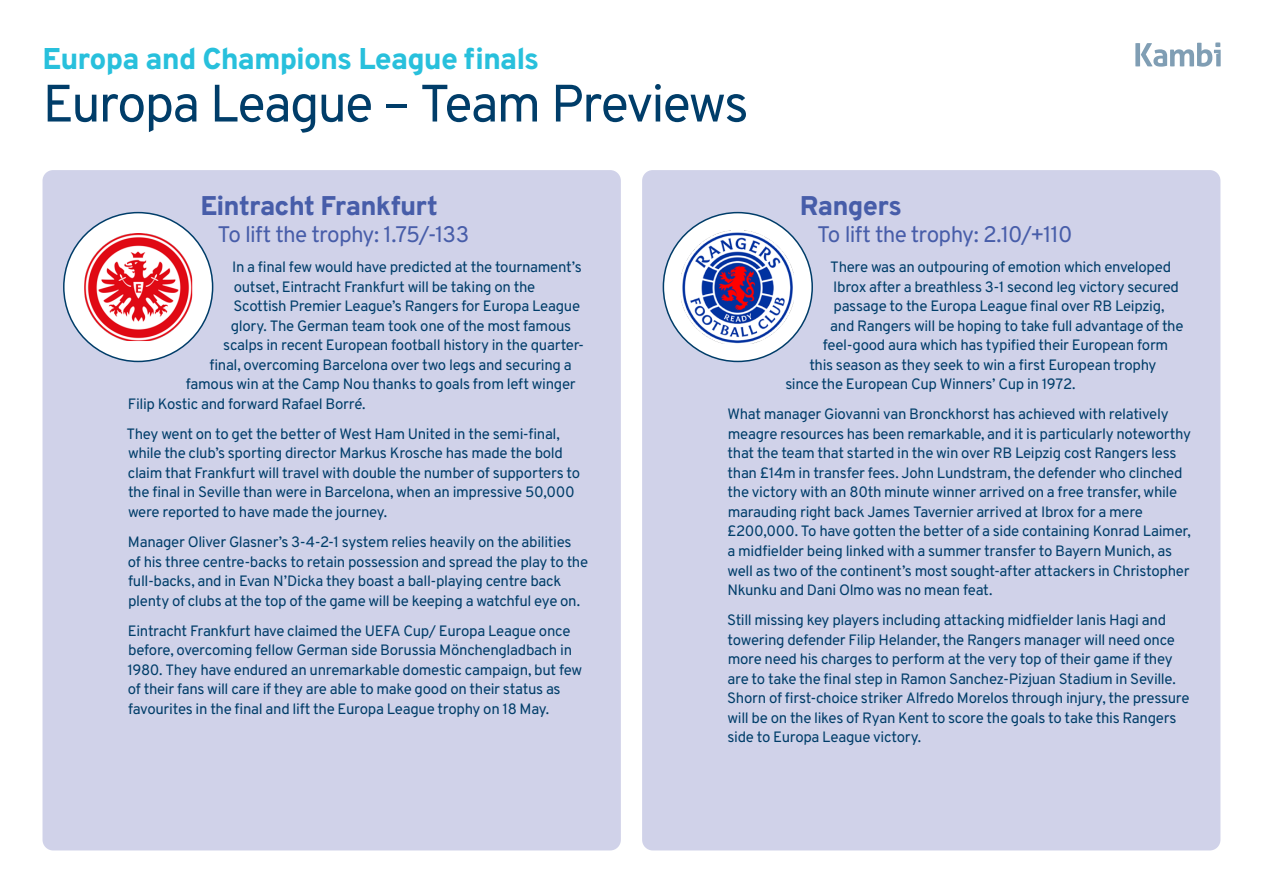
<style>
.page{position:relative;width:1263px;height:893px;background:#fff}
.page>*{position:absolute;margin:0;border:0;box-sizing:border-box;transform-origin:0 0}
.t1{font:52.5px "Overpass";letter-spacing:-.035em;color:#003d69}
.t2{font:800 30px "Overpass";letter-spacing:-.03em;color:#28c0dc}
.t3{font:800 27px "Overpass";letter-spacing:-.025em;color:#475da9}
.t4{font:22.5px "Overpass";letter-spacing:-.035em;color:#475da9}
.t5{font:15px/19.5px "Overpass";letter-spacing:-.02em;color:#003d69}
</style>
<div class="page">
<div style="left:43px;top:170px;width:578px;height:680px;background:#d0d2e9;border-radius:11px"></div>
<div style="left:642px;top:170px;width:578px;height:680px;background:#d0d2e9;border-radius:11px"></div>
<div style="left:64px;top:213px;width:149px;height:148px;background:#fff;border-radius:50%"></div>
<img style="left:84px;top:233px;width:108px;height:108px">
<div style="left:663px;top:213px;width:149px;height:148px;background:#fff;border-radius:50%"></div>
<img style="left:681px;top:230px;width:114px;height:114px">
<svg style="left:1135px;top:42px;width:86px;height:25px"></svg>
<h2 class="t2" style="left:43px;top:35px;width:498px">Europa and Champions League finals</h2>
<h1 class="t1" style="left:43px;top:61px;width:708px">Europa League – Team Previews</h1>
<h3 class="t3" style="left:200px;top:184px;width:239px">Eintracht Frankfurt</h3>
<h3 class="t4" style="left:218px;top:216px;width:253px">To lift the trophy: 1.75/-133</h3>
<p class="t5" style="left:232px;top:257px;width:351px">In a final few would have predicted at the tournament’s</p>
<p class="t5" style="left:234px;top:276px;width:303px">outset, Eintracht Frankfurt will be taking on the</p>
<p class="t5" style="left:233px;top:296px;width:348px">Scottish Premier League’s Rangers for Europa League</p>
<p class="t5" style="left:231px;top:315px;width:342px">glory. The German team took one of the most famous</p>
<p class="t5" style="left:223px;top:335px;width:362px">scalps in recent European football history in the quarter-</p>
<p class="t5" style="left:209px;top:354px;width:364px">final, overcoming Barcelona over two legs and securing a</p>
<p class="t5" style="left:186px;top:374px;width:391px">famous win at the Camp Nou thanks to goals from left winger</p>
<p class="t5" style="left:128px;top:393px;width:239px">Filip Kostic and forward Rafael Borré.</p>
<p class="t5" style="left:126px;top:423px;width:455px">They went on to get the better of West Ham United in the semi-final, while the club’s sporting director Markus Krosche has made the bold claim that Frankfurt will travel with double the number of supporters to the final in Seville than were in Barcelona, when an impressive 50,000 were reported to have made the journey.</p>
<p class="t5" style="left:128px;top:532px;width:462px">Manager Oliver Glasner’s 3-4-2-1 system relies heavily on the abilities of his three centre-backs to retain possession and spread the play to the full-backs, and in Evan N’Dicka they boast a ball-playing centre back plenty of clubs at the top of the game will be keeping a watchful eye on.</p>
<p class="t5" style="left:128px;top:620px;width:456px">Eintracht Frankfurt have claimed the UEFA Cup/ Europa League once before, overcoming fellow German side Borussia Mönchengladbach in 1980. They have endured an unremarkable domestic campaign, but few of their fans will care if they are able to make good on their status as favourites in the final and lift the Europa League trophy on 18 May.</p>
<h3 class="t3" style="left:800px;top:184px;width:103px">Rangers</h3>
<h3 class="t4" style="left:817px;top:216px;width:257px">To lift the trophy: 2.10/+110</h3>
<p class="t5" style="left:830px;top:257px;width:342px">There was an outpouring of emotion which enveloped</p>
<p class="t5" style="left:833px;top:276px;width:347px">Ibrox after a breathless 3-1 second leg victory secured</p>
<p class="t5" style="left:833px;top:296px;width:333px">passage to the Europa League final over RB Leipzig,</p>
<p class="t5" style="left:830px;top:315px;width:355px">and Rangers will be hoping to take full advantage of the</p>
<p class="t5" style="left:823px;top:335px;width:347px">feel-good aura which has typified their European form</p>
<p class="t5" style="left:809px;top:354px;width:349px">this season as they seek to win a first European trophy</p>
<p class="t5" style="left:785px;top:374px;width:292px">since the European Cup Winners’ Cup in 1972.</p>
<p class="t5" style="left:727px;top:404px;width:465px">What manager Giovanni van Bronckhorst has achieved with relatively meagre resources has been remarkable, and it is particularly noteworthy that the team that started in the win over RB Leipzig cost Rangers less than £14m in transfer fees. John Lundstram, the defender who clinched the victory with an 80th minute winner arrived on a free transfer, while marauding right back James Tavernier arrived at Ibrox for a mere £200,000. To have gotten the better of a side containing Konrad Laimer, a midfielder being linked with a summer transfer to Bayern Munich, as well as two of the continent’s most sought-after attackers in Christopher Nkunku and Dani Olmo was no mean feat.</p>
<p class="t5" style="left:727px;top:610px;width:464px">Still missing key players including attacking midfielder Ianis Hagi and towering defender Filip Helander, the Rangers manager will need once more need his charges to perform at the very top of their game if they are to take the final step in Ramon Sanchez-Pizjuan Stadium in Seville.<br>Shorn of first-choice striker Alfredo Morelos through injury, the pressure will be on the likes of Ryan Kent to score the goals to take this Rangers side to Europa League victory.</p>
</div>
